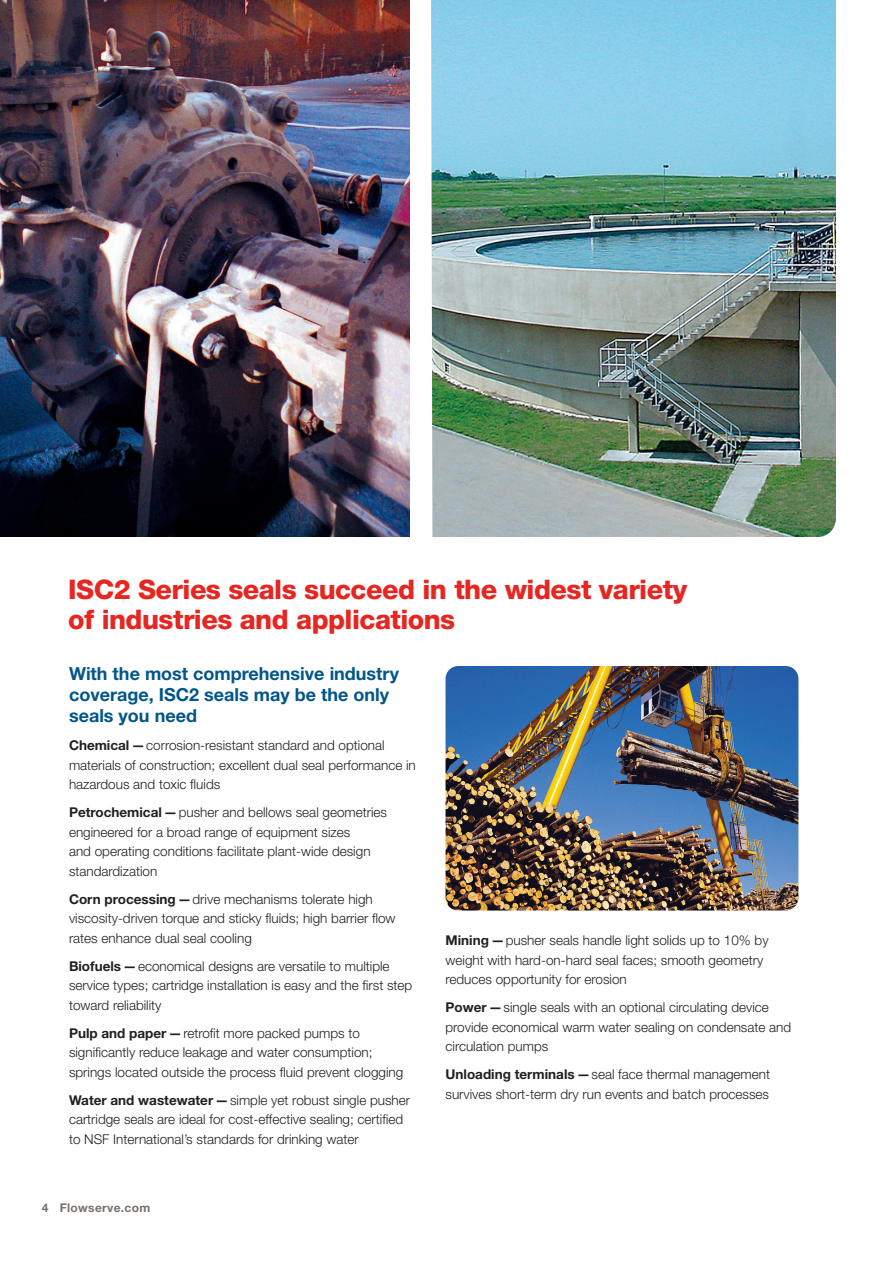
<style>
.page{position:relative;width:893px;height:1263px;background:#fff}
.page>*{position:absolute;margin:0;border:0;box-sizing:border-box;transform-origin:0 0}
.Headline_Level_1__re{font:800 27px/30px "Helvetica Neue LT Std";letter-spacing:-.02em;color:#e72621}
.Subhead_Level_1__blu{font:700 18px/21px "Helvetica Neue LT Std";color:#00568a}
.Body_copy{font:300 13.5px/19.5px "Helvetica Neue LT Std";color:#231f20}
.t1{font:700 12px "Helvetica Neue LT Std";letter-spacing:.025em;color:#79716c}
.s1{font-weight:700}
</style>
<div class="page">
<img style="left:431px;top:0;width:405px;height:537px">
<img style="left:0;top:0;width:410px;height:537px">
<img style="left:446px;top:666px;width:352px;height:244px">
<p class="Headline_Level_1__re" style="left:68px;top:574px;width:620px">ISC2 Series seals succeed in the widest variety of industries and applications</p>
<p class="Subhead_Level_1__blu" style="left:69px;top:663px;width:331px">With the most comprehensive industry coverage, ISC2 seals may be the only seals you need</p>
<p class="Body_copy" style="left:69px;top:735px;width:348px"><span class="s1">Chemical —</span> corrosion-resistant standard and optional materials of construction; excellent dual seal performance in hazardous and toxic fluids</p>
<p class="Body_copy" style="left:69px;top:802px;width:320px"><span class="s1">Petrochemical —</span> pusher and bellows seal geometries engineered for a broad range of equipment sizes<br>and operating conditions facilitate plant-wide design standardization</p>
<p class="Body_copy" style="left:69px;top:889px;width:328px"><span class="s1">Corn processing —</span> drive mechanisms tolerate high viscosity-driven torque and sticky fluids; high barrier flow rates enhance dual seal cooling</p>
<p class="Body_copy" style="left:69px;top:956px;width:345px"><span class="s1">Biofuels —</span> economical designs are versatile to multiple service types; cartridge installation is easy and the first step toward reliability</p>
<p class="Body_copy" style="left:69px;top:1023px;width:336px"><span class="s1">Pulp and paper —</span> retrofit more packed pumps to significantly reduce leakage and water consumption; springs located outside the process fluid prevent clogging</p>
<p class="Body_copy" style="left:69px;top:1090px;width:343px"><span class="s1">Water and wastewater —</span> simple yet robust single pusher cartridge seals are ideal for cost-effective sealing; certified to NSF International’s standards for drinking water</p>
<p class="t1" style="left:42px;top:1201px;width:110px">4 Flowserve.com</p>
<p class="Body_copy" style="left:446px;top:930px;width:325px"><span class="s1">Mining —</span> pusher seals handle light solids up to 10% by weight with hard-on-hard seal faces; smooth geometry reduces opportunity for erosion</p>
<p class="Body_copy" style="left:446px;top:997px;width:347px"><span class="s1">Power —</span> single seals with an optional circulating device provide economical warm water sealing on condensate and circulation pumps</p>
<p class="Body_copy" style="left:446px;top:1064px;width:326px"><span class="s1">Unloading terminals —</span> seal face thermal management survives short-term dry run events and batch processes</p>
</div>
